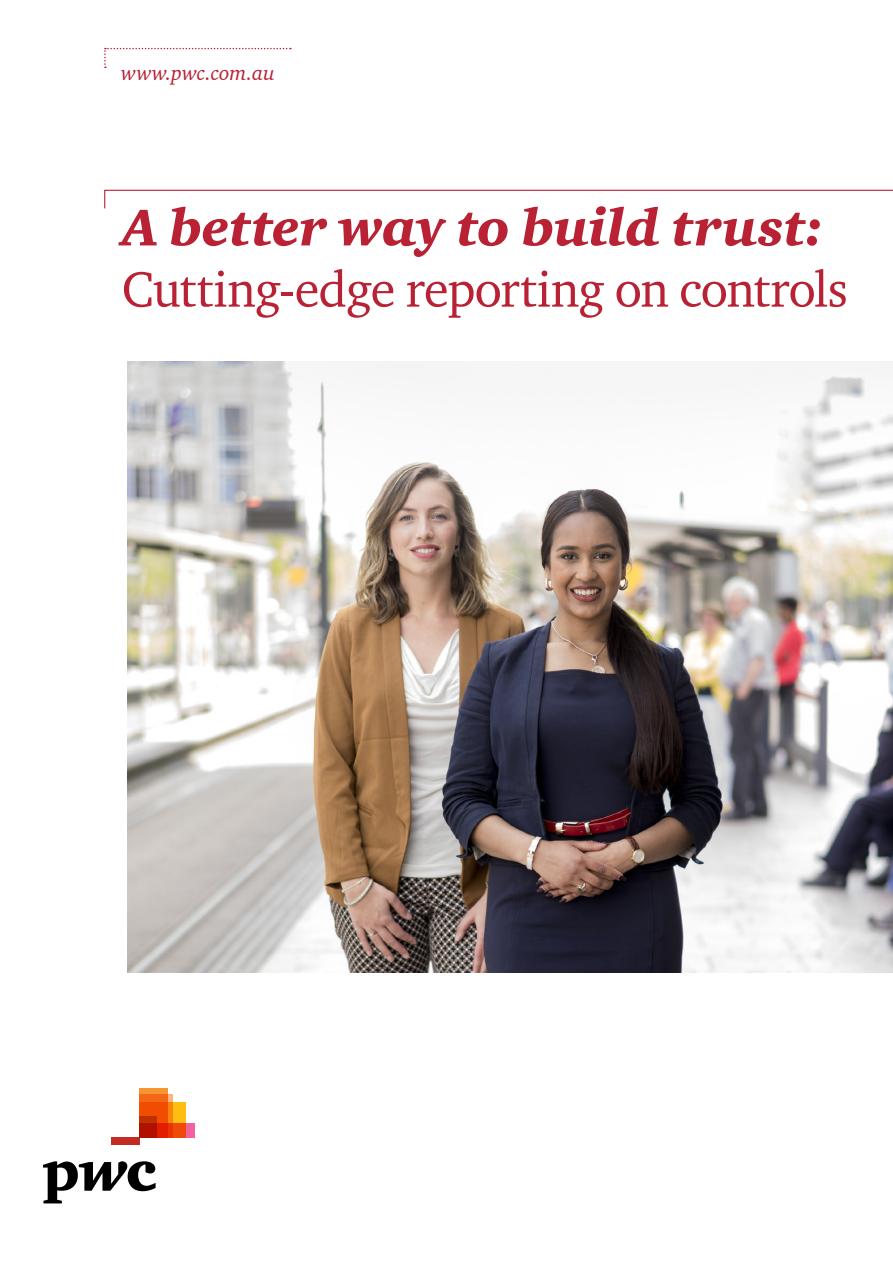
<style>
.page{position:relative;width:893px;height:1263px;background:#fff}
.page>*{position:absolute;margin:0;border:0;box-sizing:border-box;transform-origin:0 0}
._01A_-_Heading_1{font:52.5px "Charter ITC Blac Ital";letter-spacing:-.005em;color:#b82234}
._01A_-_Heading_1-2{font:51px "Charter ITC";letter-spacing:-.02em;color:#b82234}
.URL_Front{font:italic 21px "Charter ITC";color:#b82234}
</style>
<div class="page">
<div style="left:139px;top:1124px;width:55px;height:14px;background:#f0649d"></div>
<svg style="left:43px;top:1161px;width:113px;height:42px"></svg>
<div style="left:111px;top:1138px;width:28px;height:7px;background:#c22c25"></div>
<svg style="left:173px;top:1103px;width:13px;height:35px"></svg>
<svg style="left:167px;top:1094px;width:6px;height:44px"></svg>
<svg style="left:139px;top:1088px;width:28px;height:50px"></svg>
<svg style="left:139px;top:1117px;width:18px;height:21px"></svg>
<svg style="left:104px;top:189px;width:789px;height:20px"></svg>
<img style="left:128px;top:361px;width:765px;height:612px">
<svg style="left:104px;top:48px;width:187px;height:20px"></svg>
<p class="URL_Front" style="left:121px;top:60px;width:155px">www.pwc.com.au</p>
<p class="_01A_-_Heading_1" style="left:122px;top:195px;width:704px">A better way to build trust:</p>
<p class="_01A_-_Heading_1-2" style="left:122px;top:257px;width:728px">Cutting-edge reporting on controls</p>
</div>
